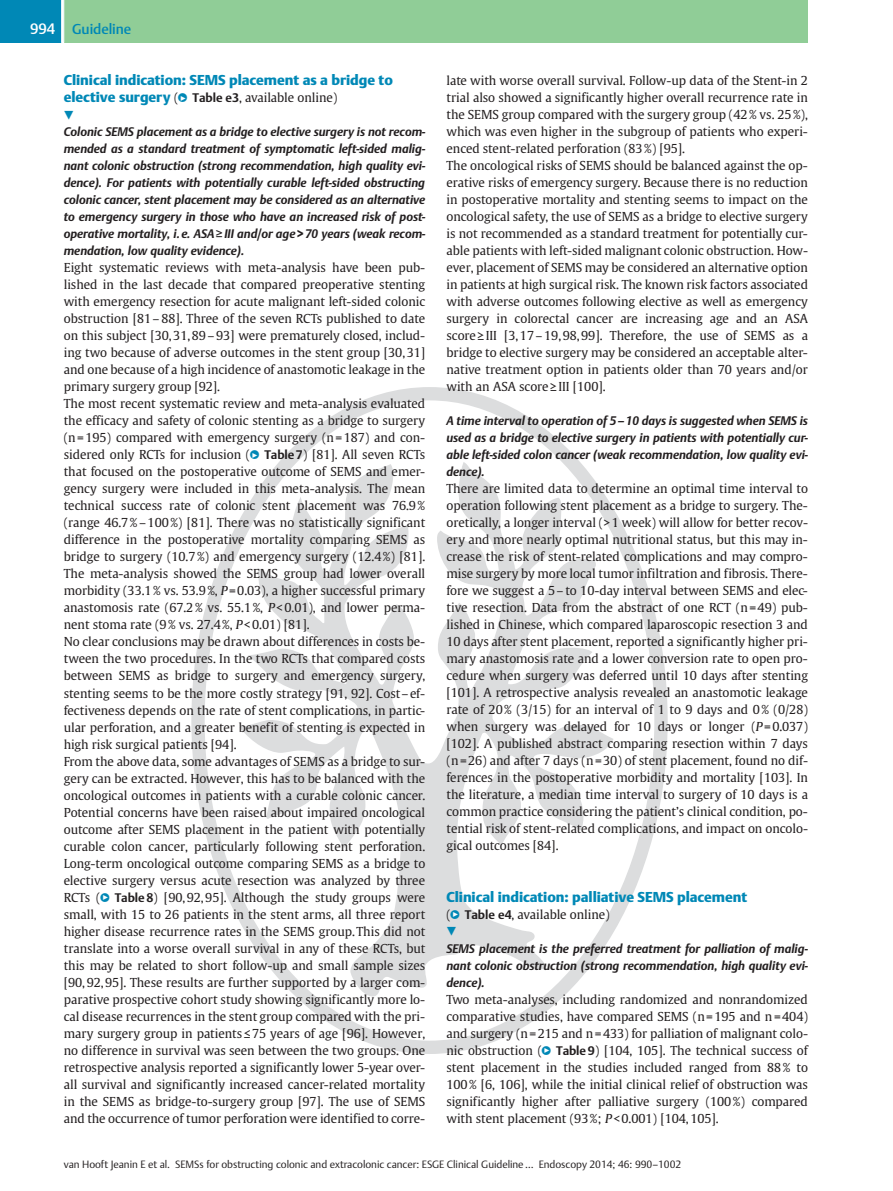
<style>
.page{position:relative;width:893px;height:1191px;background:#fff}
.page>*{position:absolute;margin:0;border:0;box-sizing:border-box;transform-origin:0 0}
.t1{font:14.25px/17px "Adv T Tde 03 b 09 e.B";color:#0088b6}
.t2{font:14.25px "Adv T Te 16 fe 38 b";color:#0088b6}
.t3{font:12.3px/17px "Adv TT31 ea 7 dbe";color:#231f20;text-align:justify}
.t4{font:12.3px/17px "Adv TT619 c 8 c 5 c.BI";color:#231f20;text-align:justify}
.t5{font:11.25px "Adv Pi 3";color:#0088b6;scale:.9 1}
.t6{font:10.5px "Adv TT349184 da";color:#231f20}
.s1{font-size:15px;color:#fff}
.s2{font-family:"Adv TT31 ea 7 dbe";font-size:12.3px;color:#231f20}
.s3{font-family:"Adv TT31 ea 7 dbe";font-size:15.75px}
.s4{font-style:inherit}
.s5{font-family:"Adv TT9 e 98 a 5 d 7.I"}
.s6{font-size:15.75px;color:#0088b6}
.s7{font-family:"Adv T Tac 59 b 273.B"}
</style>
<div class="page">
<svg style="left:191px;top:387px;width:477px;height:667px"></svg>
<div style="left:64px;top:0;width:744px;height:43px;background:#90cd97"></div>
<div style="left:0;top:0;width:64px;height:43px;background:#0088b6"></div>
<svg style="left:62px;top:0;width:2px;height:43px"></svg>
<p class="t2" style="left:30px;top:20px;width:103px"><span class="s1">994</span> Guideline</p>
<p class="t1" style="left:64px;top:73px;width:330px">Clinical indication: SEMS placement as a bridge to elective surgery <span class="s2">(</span><span class="s3">●</span></p>
<p class="t3" style="left:446px;top:73px;width:363px;text-align:left">late with worse overall survival. Follow-up data of the Stent-in 2 trial also showed a significantly higher overall recurrence rate in the SEMS group compared with the surgery group (42 % vs. 25 %), which was even higher in the subgroup of patients who experi&shy;enced stent-related perforation (83 %) [95].<br>The oncological risks of SEMS should be balanced against the op&shy;erative risks of emergency surgery. Because there is no reduction in postoperative mortality and stenting seems to impact on the oncological safety, the use of SEMS as a bridge to elective surgery is not recommended as a standard treatment for potentially cur&shy;able patients with left-sided malignant colonic obstruction. How&shy;ever, placement of SEMS may be considered an alternative option in patients at high surgical risk. The known risk factors associated with adverse outcomes following elective as well as emergency surgery in colorectal cancer are increasing age and an ASA score<span class="s4">≥</span>III [3, 17<span class="s4">–</span>19, 98, 99]. Therefore, the use of SEMS as a bridge to elective surgery may be considered an acceptable alter&shy;native treatment option in patients older than 70 years and/or with an ASA score<span class="s4">≥</span>III [100].</p>
<p class="t4" style="left:446px;top:413px;width:363px">A time interval to operation of 5<span class="s4">–</span>10 days is suggested when SEMS is used as a bridge to elective surgery in patients with potentially cur&shy;able left-sided colon cancer (weak recommendation, low quality evi&shy;dence).</p>
<p class="t3" style="left:446px;top:481px;width:363px">There are limited data to determine an optimal time interval to operation following stent placement as a bridge to surgery. The&shy;oretically, a longer interval (&gt; 1 week) will allow for better recov&shy;ery and more nearly optimal nutritional status, but this may in&shy;crease the risk of stent-related complications and may compro&shy;mise surgery by more local tumor infiltration and fibrosis. There&shy;fore we suggest a 5<span class="s4">–</span>to 10-day interval between SEMS and elec&shy;tive resection. Data from the abstract of one RCT (n = 49) pub&shy;lished in Chinese, which compared laparoscopic resection 3 and 10 days after stent placement, reported a significantly higher pri&shy;mary anastomosis rate and a lower conversion rate to open pro&shy;cedure when surgery was deferred until 10 days after stenting [101]. A retrospective analysis revealed an anastomotic leakage rate of 20 % (3/15) for an interval of 1 to 9 days and 0 % (0/28) when surgery was delayed for 10 days or longer (<span class="s5">P</span>= 0.037) [102]. A published abstract comparing resection within 7 days (n = 26) and after 7 days (n = 30) of stent placement, found no dif&shy;ferences in the postoperative morbidity and mortality [103]. In the literature, a median time interval to surgery of 10 days is a common practice considering the patient<span class="s4">’</span>s clinical condition, po&shy;tential risk of stent-related complications, and impact on oncolo&shy;gical outcomes [84].</p>
<p class="t1" style="left:446px;top:889px;width:302px">Clinical indication: palliative SEMS placement</p>
<p class="t3" style="left:446px;top:906px;width:17px">(<span class="s6">●</span></p>
<p class="t3" style="left:180px;top:90px;width:159px"><sup>"</sup> <span class="s7">Table e3</span>, available online)</p>
<p class="t5" style="left:64px;top:109px;width:13px">!</p>
<p class="t4" style="left:64px;top:124px;width:363px">Colonic SEMS placement as a bridge to elective surgery is not recom&shy;mended as a standard treatment of symptomatic left-sided malig&shy;nant colonic obstruction (strong recommendation, high quality evi&shy;dence). For patients with potentially curable left-sided obstructing colonic cancer, stent placement may be considered as an alternative to emergency surgery in those who have an increased risk of post&shy;operative mortality, i.e. ASA<span class="s4">≥</span>III and/or age &gt; 70 years (weak recom&shy;mendation, low quality evidence).</p>
<p class="t3" style="left:64px;top:260px;width:363px;text-align:left">Eight systematic reviews with meta-analysis have been pub&shy;lished in the last decade that compared preoperative stenting with emergency resection for acute malignant left-sided colonic obstruction [81<span class="s4">–</span>88]. Three of the seven RCTs published to date on this subject [30, 31, 89<span class="s4">–</span>93] were prematurely closed, includ&shy;ing two because of adverse outcomes in the stent group [30, 31] and one because of a high incidence of anastomotic leakage in the primary surgery group [92].<br>The most recent systematic review and meta-analysis evaluated the efficacy and safety of colonic stenting as a bridge to surgery (n = 195) compared with emergency surgery (n = 187) and con&shy;sidered only RCTs for inclusion (<span class="s6">●</span></p>
<p class="t3" style="left:64px;top:447px;width:363px;text-align:left;text-indent:188px"><sup>"</sup> <span class="s7">Table 7</span>) [81]. All seven RCTs that focused on the postoperative outcome of SEMS and emer&shy;gency surgery were included in this meta-analysis. The mean technical success rate of colonic stent placement was 76.9 % (range 46.7 %<span class="s4">–</span>100 %) [81]. There was no statistically significant difference in the postoperative mortality comparing SEMS as bridge to surgery (10.7 %) and emergency surgery (12.4 %) [81].<br>The meta-analysis showed the SEMS group had lower overall morbidity (33.1 % vs. 53.9 %, <span class="s5">P</span>= 0.03), a higher successful primary anastomosis rate (67.2 % vs. 55.1 %, <span class="s5">P</span>&lt; 0.01), and lower perma&shy;nent stoma rate (9 % vs. 27.4 %, <span class="s5">P</span>&lt; 0.01) [81].<br>No clear conclusions may be drawn about differences in costs be&shy;tween the two procedures. In the two RCTs that compared costs between SEMS as bridge to surgery and emergency surgery, stenting seems to be the more costly strategy [91, 92]. Cost<span class="s4">–</span>ef&shy;fectiveness depends on the rate of stent complications, in partic&shy;ular perforation, and a greater benefit of stenting is expected in high risk surgical patients [94].<br>From the above data, some advantages of SEMS as a bridge to sur&shy;gery can be extracted. However, this has to be balanced with the oncological outcomes in patients with a curable colonic cancer.<br>Potential concerns have been raised about impaired oncological outcome after SEMS placement in the patient with potentially curable colon cancer, particularly following stent perforation.<br>Long-term oncological outcome comparing SEMS as a bridge to elective surgery versus acute resection was analyzed by three RCTs (<span class="s6">●</span></p>
<p class="t3" style="left:64px;top:889px;width:363px;text-indent:39px"><sup>"</sup> <span class="s7">Table 8</span>) [90, 92, 95]. Although the study groups were small, with 15 to 26 patients in the stent arms, all three report higher disease recurrence rates in the SEMS group. This did not translate into a worse overall survival in any of these RCTs, but this may be related to short follow-up and small sample sizes [90, 92, 95]. These results are further supported by a larger com&shy;parative prospective cohort study showing significantly more lo&shy;cal disease recurrences in the stent group compared with the pri&shy;mary surgery group in patients<span class="s4">≤</span>75 years of age [96]. However, no difference in survival was seen between the two groups. One retrospective analysis reported a significantly lower 5-year over&shy;all survival and significantly increased cancer-related mortality in the SEMS as bridge-to-surgery group [97]. The use of SEMS and the occurrence of tumor perforation were identified to corre-</p>
<p class="t3" style="left:453px;top:906px;width:159px"><sup>"</sup> <span class="s7">Table e4</span>, available online)</p>
<p class="t5" style="left:446px;top:926px;width:13px">!</p>
<p class="t4" style="left:446px;top:941px;width:363px">SEMS placement is the preferred treatment for palliation of malig&shy;nant colonic obstruction (strong recommendation, high quality evi&shy;dence).</p>
<p class="t3" style="left:446px;top:991px;width:363px">Two meta-analyses, including randomized and nonrandomized comparative studies, have compared SEMS (n = 195 and n = 404) and surgery (n = 215 and n = 433) for palliation of malignant colo&shy;nic obstruction (<span class="s6">●</span></p>
<p class="t3" style="left:446px;top:1042px;width:363px;text-indent:97px"><sup>"</sup> <span class="s7">Table 9</span>) [104, 105]. The technical success of stent placement in the studies included ranged from 88 % to 100 % [6, 106], while the initial clinical relief of obstruction was significantly higher after palliative surgery (100 %) compared with stent placement (93 %; <span class="s5">P</span>&lt; 0.001) [104, 105].</p>
<p class="t6" style="left:64px;top:1159px;width:619px">van Hooft Jeanin E et al. SEMSs for obstructing colonic and extracolonic cancer: ESGE Clinical Guideline<span class="s4">…</span> Endoscopy 2014; 46: 990<span class="s4">–</span>1002</p>
</div>
